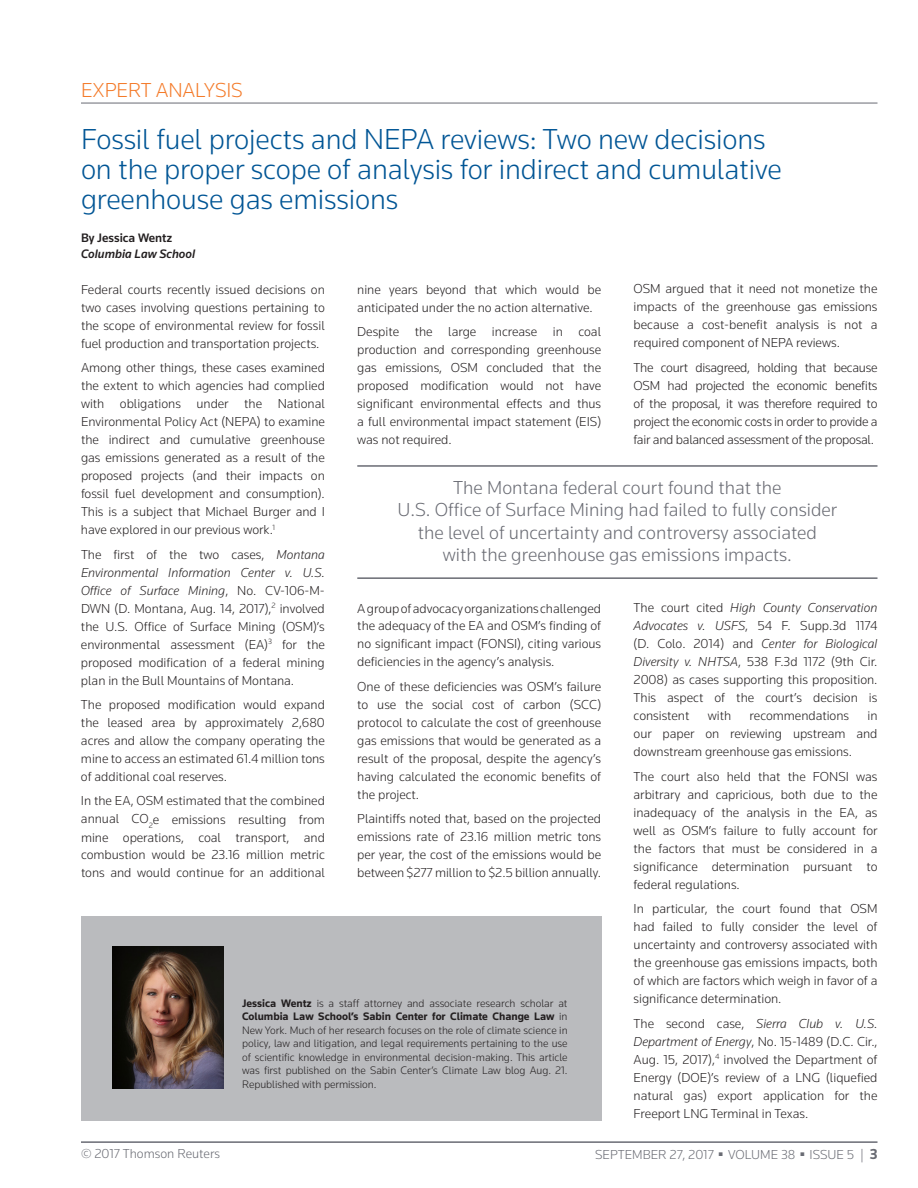
<style>
.page{position:relative;width:918px;height:1188px;background:#fff}
.page>*{position:absolute;margin:0;border:0;box-sizing:border-box;transform-origin:0 0}
.t1{font:300 30px/30px "Knowledge";letter-spacing:-.005em;color:#005595}
.t2{font:300 21px "Knowledge";letter-spacing:-.005em;color:#f47b2a}
.t3{font:300 19.5px/22.5px "Knowledge";color:#696b73;text-align:center}
.t4{font:300 13.5px/18px "Knowledge";color:#231f20;text-align:justify}
.t5{font:300 13.5px "Knowledge";color:#696b73}
.t6{font:300 13.5px/18px "Knowledge";letter-spacing:-.02em;color:#231f20}
.t7{font:italic 500 12.75px "Knowledge";color:#231f20}
.t8{font:500 12.75px "Knowledge";color:#231f20}
.t9{font:300 11.25px/13.5px "Knowledge";color:#231f20;text-align:justify}
.s1{font-style:italic}
.s2{font-weight:700}
.s3{font-weight:700;font-size:15px}
</style>
<div class="page">
<hr style="left:81px;top:1141px;width:797px;height:2px;background:#696b73">
<hr style="left:357px;top:465px;width:520px;height:2px;background:#696b73">
<hr style="left:357px;top:577px;width:520px;height:2px;background:#696b73">
<hr style="left:81px;top:103px;width:797px;height:1px;background:#696b73">
<div style="left:81px;top:916px;width:520px;height:204px;background:#babbbe"></div>
<img style="left:112px;top:947px;width:112px;height:142px">
<h2 class="t2" style="left:81px;top:77px;width:100px">Expert Analy</h2>
<h2 class="t2" style="left:215px;top:77px;width:29px">sis</h2>
<h1 class="t1" style="left:81px;top:123px;width:702px">Fossil fuel projects and NEPA reviews: Two new decisions on the proper scope of analysis for indirect and cumulative greenhouse gas emissions</h1>
<p class="t8" style="left:81px;top:229px;width:93px">By Jessica Wentz</p>
<p class="t7" style="left:81px;top:246px;width:116px">Columbia Law School</p>
<p class="t4" style="left:81px;top:280px;width:245px">Federal courts recently issued decisions on two cases involving questions pertaining to the scope of environmental review for fossil fuel production and transportation projects.</p>
<p class="t4" style="left:81px;top:358px;width:245px;text-align:left">Among other things, these cases examined the extent to which agencies had complied with obligations under the National Environmental Policy Act (NEPA) to examine the indirect and cumulative greenhouse gas emissions generated as a result of the proposed projects (and their impacts on fossil fuel development and consumption).<br>This is a subject that Michael Burger and I have explored in our previous work.<sup>1</sup></p>
<p class="t4" style="left:81px;top:545px;width:245px">The first of the two cases, <span class="s1">Montana Environmental Information Center v. U.S.<br>Office of Surface Mining</span>, No. CV-106-M - DWN (D. Montana, Aug. 14, 2017),<sup>2</sup> involved the U.S. Office of Surface M ining (OSM</p>
<p class="t4" style="left:634px;top:280px;width:10px">OSM</p>
<p class="t4" style="left:634px;top:280px;width:245px;text-indent:32px">argued that it need not monetize the impacts of the greenhouse gas emissions because a cost-benefit analysis is not a required component of NEPA reviews.</p>
<p class="t6" style="left:634px;top:358px;width:245px">The court disagreed, holding that because<br>OSM</p>
<p class="t4" style="left:357px;top:280px;width:245px">nine years beyond that which would be anticipated under the no action alternative.</p>
<p class="t4" style="left:357px;top:322px;width:245px">Despite the large increase in coal production and corresponding greenhouse gas emissions, OSM</p>
<p class="t4" style="left:357px;top:358px;width:245px;text-indent:129px">concluded that the proposed modification would not have significant environmental effects and thus a full environmental impact statement (EIS) was not required.</p>
<p class="t4" style="left:634px;top:376px;width:245px;text-indent:34px">had projected the economic benefits of the proposal, it was therefore required to project the economic costs in order to provide a fair and balanced assessment of the proposal.</p>
<h3 class="t3" style="left:398px;top:476px;width:441px">The Montana federal court found that the<br>U.S. Office of Surface M ining had failed to fully consider the level of uncertainty and controversy associated<br>with the greenhouse gas emissions impacts.</h3>
<p class="t4" style="left:634px;top:599px;width:245px">The court cited <span class="s1">High County Conservation Advocates v. USFS</span>, 54 F. Supp.3d 1174 (D. Colo. 2014) and <span class="s1">Center for Biological Diversity v. NHTSA</span>, 538 F.3d 1172 (9th Cir.<br>2008) as cases supporting this proposition.<br>This aspect of the court’s decision is consistent</p>
<p class="t4" style="left:357px;top:599px;width:245px">A group of advocacy organizations challenged the adequacy of the EA and OSM</p>
<p class="t4" style="left:81px;top:617px;width:245px;text-indent:232px">)’s environmental assessment (EA)<sup>3</sup> for the proposed modification of a federal mining plan in the Bull Mountains of Montana.</p>
<p class="t4" style="left:81px;top:695px;width:245px">The proposed modification would expand the leased area by approximately 2,680 acres and allow the company operating the mine to access an estimated 61.4 million tons of additional coal reserves.</p>
<p class="t4" style="left:81px;top:792px;width:65px">I n the EA, OSM</p>
<p class="t4" style="left:357px;top:617px;width:245px;text-indent:181px">’s finding of no significant impact (FONSI), citing various deficiencies in the agency’s analysis.</p>
<p class="t4" style="left:357px;top:677px;width:180px">One of these deficiencies was OSM</p>
<p class="t4" style="left:357px;top:677px;width:245px;text-indent:197px">’s failure to use the social cost of carbon (SCC) protocol to calculate the cost of greenhouse gas emissions that would be generated as a result of the proposal, despite the agency’s having calculated the economic benefits of the project.</p>
<p class="t4" style="left:357px;top:810px;width:245px">Plaintiffs noted that, based on the projected emissions rate of 23.16 million metric tons per year, the cost of the emissions would be between $277 million to $2.5 billion annually.</p>
<p class="t4" style="left:708px;top:707px;width:25px">with</p>
<p class="t4" style="left:750px;top:707px;width:101px">recommendations</p>
<p class="t4" style="left:634px;top:707px;width:245px;text-indent:234px">in our paper on reviewing upstream and downstream greenhouse gas emissions.</p>
<p class="t4" style="left:634px;top:767px;width:245px">The court also held that the FONSI was arbitrary and capricious, both due to the inadequacy of the analysis in the EA, as well as OSM</p>
<p class="t4" style="left:81px;top:792px;width:245px;text-indent:85px">estimated that the combined annual CO<sub>2</sub>e emissions resulting from mine operations, coal transport, and combustion would be 23.16 million metric tons and would continue for an additional</p>
<p class="t4" style="left:634px;top:821px;width:245px;text-indent:75px">’s failure to fully account for the factors that must be considered in a significance determination pursuant to federal regulations.</p>
<p class="t4" style="left:634px;top:900px;width:245px;text-align:left">I n particular, the court found that OSM had failed to fully consider the level of uncertainty and controversy associated with the greenhouse gas emissions impacts, both of which are factors which weigh in favor of a significance determination.</p>
<p class="t4" style="left:634px;top:1014px;width:245px">The second case, <span class="s1">Sierra Club v. U.S.<br>Department of Energy</span>, No. 15-1489 (D.C. Cir., Aug. 15, 2017),<sup>4</sup> involved the Department of Energy (DOE)’s review of a LNG (liquefied natural gas) export application for the Freeport LNG Terminal in Texas.</p>
<p class="t9" style="left:242px;top:996px;width:327px"><span class="s2">Jessica Wentz</span> is a staff attorney and associate research scholar at <span class="s2">Columbia Law School’s Sabin Center for Climate Change Law</span> in New York. M uch of her research focuses on the role of climate science in policy, law and litigation, and legal requirements pertaining to the use of scientific knowledge in environmental decision-making. This article was first published on the Sabin Center’s Climate Law blog Aug. 21.<br>Republished with permission.</p>
<p class="t5" style="left:81px;top:1145px;width:141px">© 2017 Thomson Reuters</p>
<p class="t5" style="left:595px;top:1146px;width:56px">september</p>
<p class="t5" style="left:670px;top:1146px;width:209px">27, 2017 ■ volu me 38 ■ issue 5 | <span class="s3">3</span></p>
</div>
